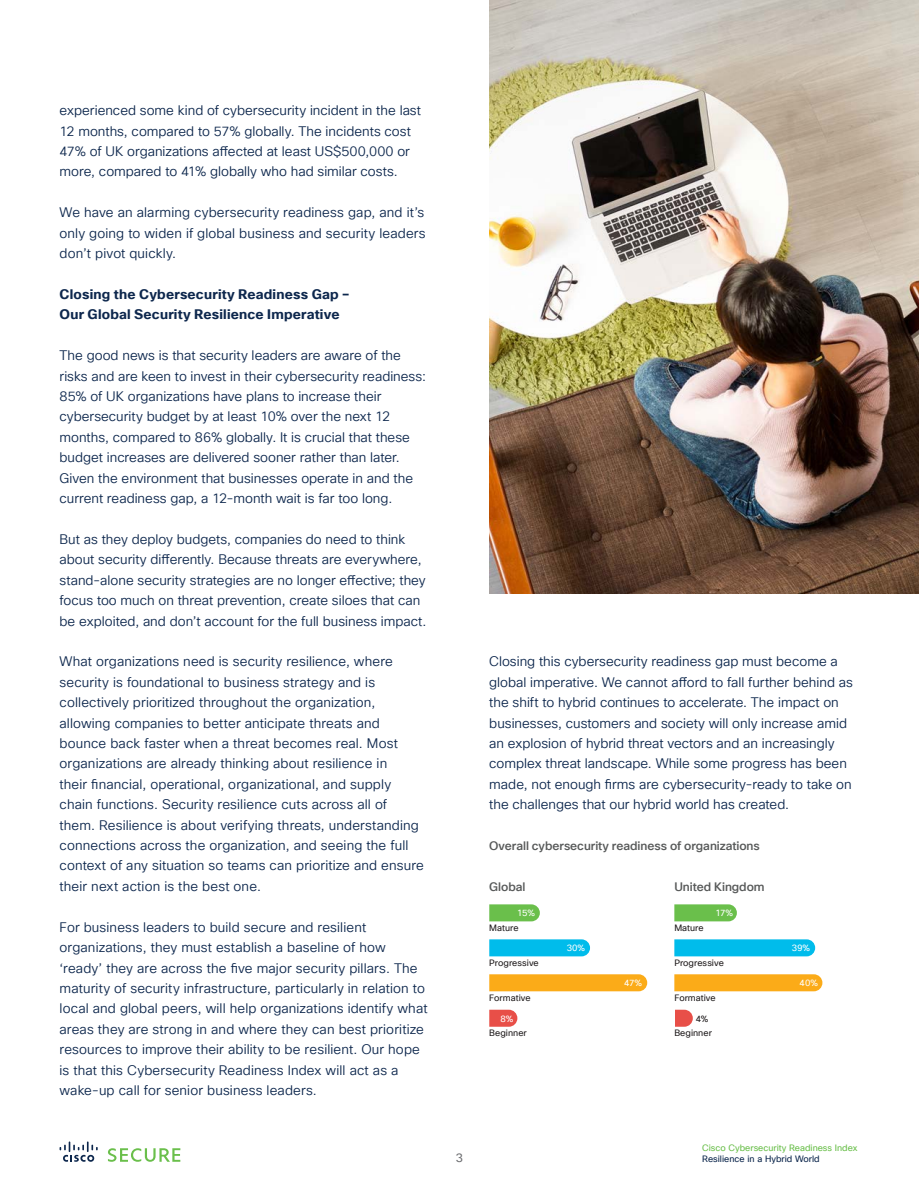
<style>
.page{position:relative;width:919px;height:1187px;background:#fff}
.page>*{position:absolute;margin:0;border:0;box-sizing:border-box;transform-origin:0 0}
.t1{font:13.5px/20.4px "Cisco Sans TT Light";letter-spacing:.005em;color:#0d274d}
.t2{font:700 13.5px/20.4px "Cisco Sans TT";letter-spacing:.015em;color:#0d274d}
.t3{font:500 12px "Cisco Sans TT";letter-spacing:-.005em;color:#575959}
.t4{font:12px "Cisco Sans TT";color:#6c6d70}
.t5{font:9px "Cisco Sans TT";letter-spacing:.005em;color:#231f20}
.t6{font:9px "Cisco Sans TT";color:#6abf4b}
.t7{font:9px "Cisco Sans TT";color:#0d274d}
.t8{font:9px "Cisco Sans TT";letter-spacing:-.03em;color:#fff}
</style>
<div class="page">
<svg style="left:489px;top:904px;width:51px;height:17px"></svg>
<svg style="left:674px;top:904px;width:62px;height:17px"></svg>
<svg style="left:674px;top:939px;width:141px;height:17px;background:#09beeb"></svg>
<svg style="left:489px;top:974px;width:158px;height:17px;background:#fbad1e"></svg>
<svg style="left:674px;top:974px;width:148px;height:17px;background:#fbad1e"></svg>
<svg style="left:489px;top:1009px;width:28px;height:17px"></svg>
<svg style="left:675px;top:1009px;width:17px;height:17px"></svg>
<svg style="left:489px;top:939px;width:101px;height:17px;background:#0abeeb"></svg>
<img style="left:489px;top:0;width:429px;height:593px">
<svg style="left:60px;top:1141px;width:38px;height:20px"></svg>
<svg style="left:108px;top:1148px;width:72px;height:13px"></svg>
<p class="t1" style="left:60px;top:101px;width:363px">experienced some kind of cybersecurity incident in the last 12 months, compared to 57% globally. The incidents cost 47% of UK organizations affected at least US$500,000 or more, compared to 41% globally who had similar costs.</p>
<p class="t1" style="left:60px;top:203px;width:367px;text-align:justify">We have an alarming cybersecurity readiness gap, and it’s only going to widen if global business and security leaders don’t pivot quickly.</p>
<p class="t2" style="left:60px;top:284px;width:291px">Closing the Cybersecurity Readiness Gap –<br>Our Global Security Resilience Imperative</p>
<p class="t1" style="left:60px;top:345px;width:368px">The good news is that security leaders are aware of the risks and are keen to invest in their cybersecurity readiness:<br>85% of UK organizations have plans to increase their cybersecurity budget by at least 10% over the next 12 months, compared to 86% globally. It is crucial that these budget increases are delivered sooner rather than later.<br>Given the environment that businesses operate in and the current readiness gap, a 12-month wait is far too long.</p>
<p class="t1" style="left:60px;top:529px;width:368px">But as they deploy budgets, companies do need to think about security differently. Because threats are everywhere, stand-alone security strategies are no longer effective; they focus too much on threat prevention, create siloes that can be exploited, and don’t account for the full business impact.</p>
<p class="t1" style="left:60px;top:651px;width:366px">What organizations need is security resilience, where security is foundational to business strategy and is collectively prioritized throughout the organization, allowing companies to better anticipate threats and bounce back faster when a threat becomes real. Most organizations are already thinking about resilience in<br>their financial, operational, organizational, and supply chain functions. Security resilience cuts across all of them. Resilience is about verifying threats, understanding connections across the organization, and seeing the full context of any situation so teams can prioritize and ensure their next action is the best one.</p>
<p class="t1" style="left:60px;top:917px;width:369px">For business leaders to build secure and resilient organizations, they must establish a baseline of how ‘ready’ they are across the five major security pillars. The maturity of security infrastructure, particularly in relation to local and global peers, will help organizations identify what areas they are strong in and where they can best prioritize resources to improve their ability to be resilient. Our hope is that this Cybersecurity Readiness Index will act as a wake-up call for senior business leaders.</p>
<p class="t1" style="left:489px;top:651px;width:365px">Closing this cybersecurity readiness gap must become a global imperative. We cannot afford to fall further behind as the shift to hybrid continues to accelerate. The impact on businesses, customers and society will only increase amid an explosion of hybrid threat vectors and an increasingly complex threat landscape. While some progress has been made, not enough firms are cybersecurity-ready to take on the challenges that our hybrid world has created.</p>
<p class="t3" style="left:489px;top:838px;width:272px">Overall cybersecurity readiness of organizations</p>
<p class="t3" style="left:489px;top:878px;width:38px">Global</p>
<p class="t3" style="left:674px;top:878px;width:92px">United Kingdom</p>
<p class="t8" style="left:517px;top:906px;width:19px">15%</p>
<p class="t8" style="left:715px;top:906px;width:19px">17%</p>
<p class="t8" style="left:566px;top:941px;width:20px">30%</p>
<p class="t8" style="left:624px;top:977px;width:19px">47%</p>
<p class="t8" style="left:799px;top:977px;width:20px">40%</p>
<p class="t5" style="left:489px;top:921px;width:31px">Mature</p>
<p class="t5" style="left:489px;top:956px;width:51px">Progressive</p>
<p class="t5" style="left:489px;top:991px;width:43px">Formative</p>
<p class="t5" style="left:489px;top:1027px;width:39px">Beginner</p>
<p class="t5" style="left:674px;top:921px;width:31px">Mature</p>
<p class="t5" style="left:674px;top:956px;width:51px">Progressive</p>
<p class="t5" style="left:674px;top:991px;width:43px">Formative</p>
<p class="t5" style="left:674px;top:1027px;width:39px">Beginner</p>
<p class="t8" style="left:791px;top:941px;width:20px">39%</p>
<p class="t8" style="left:500px;top:1012px;width:14px">8%</p>
<p class="t5" style="left:695px;top:1012px;width:14px">4%</p>
<p class="t6" style="left:702px;top:1141px;width:157px">Cisco Cybersecurity Readiness Index</p>
<p class="t4" style="left:456px;top:1149px;width:9px">3</p>
<p class="t7" style="left:702px;top:1152px;width:119px">Resilience in a Hybrid World</p>
</div>
